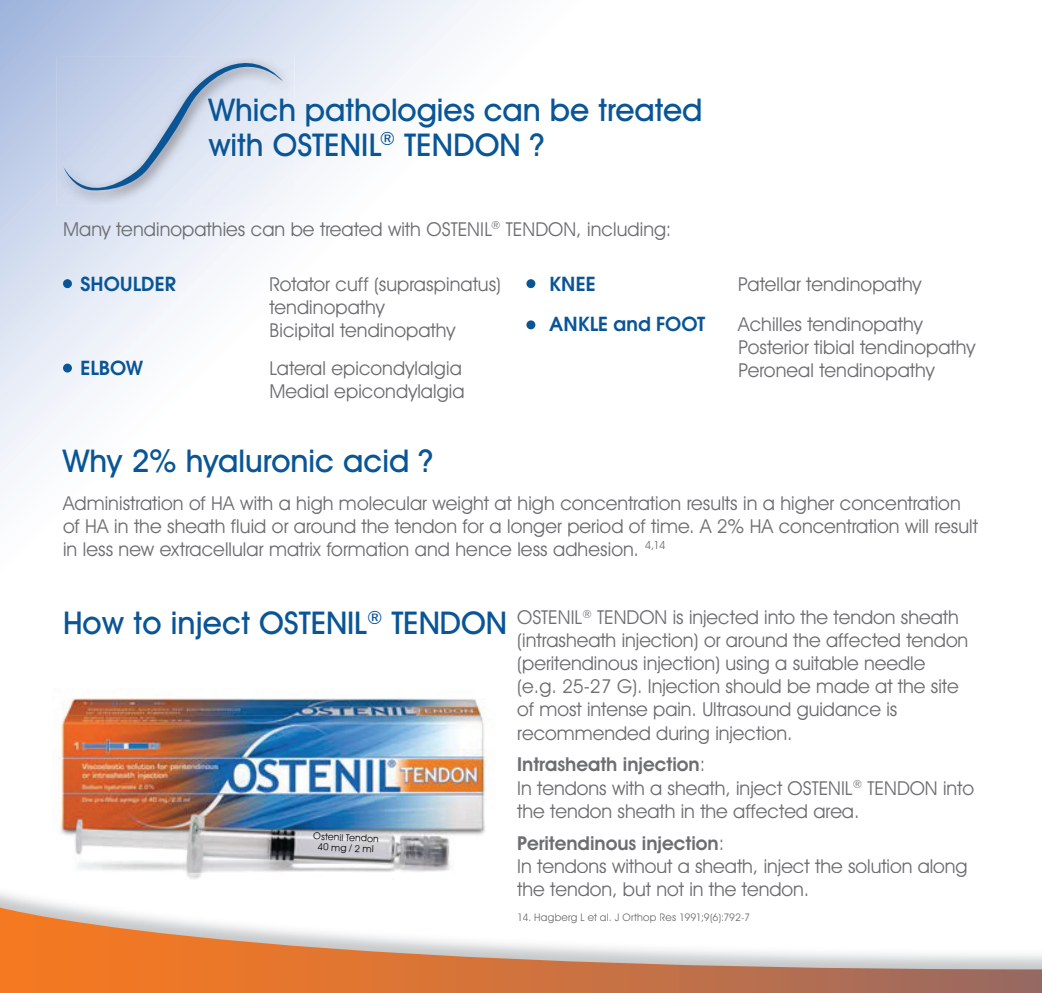
<style>
.page{position:relative;width:1042px;height:993px;background:#fff}
.page>*{position:absolute;margin:0;border:0;box-sizing:border-box;transform-origin:0 0}
.t1{font:500 31.5px/35px "Avant Garde IT Cby BT";color:#095596}
.t2{font:19.25px/23.1px "Avant Garde IT Cby BT";color:#6d6e71}
.t3{font:600 19.25px "Avant Garde";color:#095596}
.t4{font:10.5px "Avant Garde IT Cby BT";letter-spacing:.02em;color:#6d6e71}
.t5{font:9.62px/10.5px "Avant Garde IT Cby BT";color:#040503;text-align:center}
.s1{font-weight:600}
</style>
<div class="page">
<svg style="left:0;top:0;width:536px;height:483px"></svg>
<hr style="left:294px;top:98px;width:2px;height:23px;background:#e9edf7">
<hr style="left:294px;top:133px;width:2px;height:23px;background:#eef1f9">
<img style="left:57px;top:57px;width:237px;height:148px">
<img style="left:284px;top:98px;width:10px;height:23px">
<img style="left:284px;top:133px;width:10px;height:23px">
<svg style="left:63px;top:41px;width:221px;height:169px;background:#cbd6e9"></svg>
<div style="left:63px;top:279px;width:9px;height:9px;background:#095596;border-radius:50%"></div>
<div style="left:526px;top:279px;width:9px;height:9px;background:#095596;border-radius:50%"></div>
<div style="left:526px;top:320px;width:9px;height:9px;background:#095596;border-radius:50%"></div>
<div style="left:63px;top:363px;width:9px;height:9px;background:#095596;border-radius:50%"></div>
<img style="left:58px;top:698px;width:430px;height:175px">
<svg style="left:0;top:893px;width:1042px;height:99px"></svg>
<h1 class="t1" style="left:208px;top:95px;width:495px">Which pathologies can be treated with OSTENIL<sup>®</sup> TENDON ?</h1>
<p class="t2" style="left:63px;top:219px;width:610px">Many tendinopathies can be treated with OSTENIL<sup>®</sup> TENDON, including:</p>
<p class="t3" style="left:80px;top:277px;width:97px">SHOULDER</p>
<p class="t2" style="left:269px;top:275px;width:233px">Rotator cuff (supraspinatus) tendinopathy<br>Bicipital tendinopathy</p>
<p class="t3" style="left:80px;top:361px;width:64px">ELBOW</p>
<p class="t2" style="left:269px;top:359px;width:197px">Lateral epicondylalgia<br>Medial epicondylalgia</p>
<p class="t3" style="left:549px;top:277px;width:48px">KNEE</p>
<p class="t2" style="left:738px;top:274px;width:185px">Patellar tendinopathy</p>
<p class="t3" style="left:549px;top:317px;width:158px">ANKLE and FOOT</p>
<p class="t2" style="left:738px;top:315px;width:238px">Achilles tendinopathy<br>Posterior tibial tendinopathy<br>Peroneal tendinopathy</p>
<h1 class="t1" style="left:63px;top:446px;width:372px">Why 2% hyaluronic acid ?</h1>
<p class="t2" style="left:63px;top:493px;width:916px">Administration of HA with a high molecular weight at high concentration results in a higher concentration of HA in the sheath fluid or around the tendon for a longer period of time. A 2% HA concentration will result in less new extracellular matrix formation and hence less adhesion. <sup>4,14</sup></p>
<h1 class="t1" style="left:63px;top:608px;width:445px">How to inject OSTENIL<sup>®</sup> TENDON</h1>
<p class="t5" style="left:313px;top:831px;width:67px;rotate:2deg">Ostenil Tendon<br>40 mg / 2 ml</p>
<p class="t2" style="left:517px;top:607px;width:453px">OSTENIL<sup>®</sup> TENDON is injected into the tendon sheath (intrasheath injection) or around the affected tendon (peritendinous injection) using a suitable needle (e.g. 25-27 G). Injection should be made at the site of most intense pain. Ultrasound guidance is recommended during injection.</p>
<p class="t2" style="left:517px;top:754px;width:458px"><span class="s1">Intrasheath injection</span>:<br>In tendons with a sheath, inject OSTENIL<sup>®</sup> TENDON into the tendon sheath in the affected area.</p>
<p class="t2" style="left:517px;top:832px;width:452px"><span class="s1">Peritendinous injection</span>:<br>In tendons without a sheath in ect the solution along</p>
<p class="t4" style="left:517px;top:913px;width:234px">14. Hagberg L et al. J Orthop Res 1991;9(6):792-7</p>
<p class="t2" style="left:517px;top:855px;width:293px;text-indent:236px">, j the tendon, but not in the tendon.</p>
</div>
